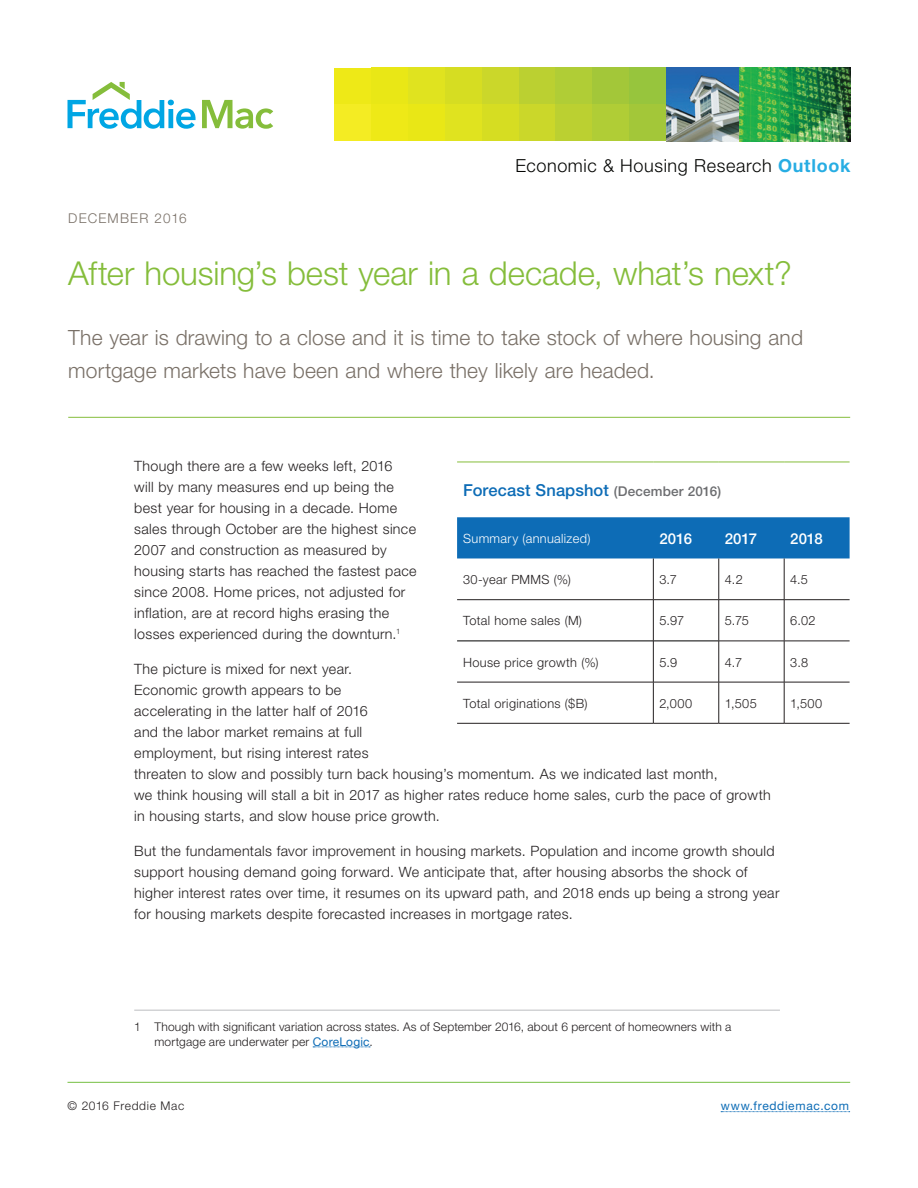
<style>
.page{position:relative;width:918px;height:1188px;background:#fff}
.page>*{position:absolute;margin:0;border:0;box-sizing:border-box;transform-origin:0 0}
.t1{font:300 33px "Helvetica Neue LT";letter-spacing:-.005em;color:#85bd3b}
.t2{font:300 21px/33px "Helvetica Neue LT";letter-spacing:.005em;color:#797067}
.t3{font:300 18px "Helvetica Neue LT";letter-spacing:.035em;color:#040503}
.t4{font:500 16.5px "Helvetica Neue LT";letter-spacing:.005em;color:#0d6cb6}
.t5{font:500 15px "Helvetica Neue LT";letter-spacing:-.005em;color:#fff}
.t6{font:300 14.25px/21px "Helvetica Neue LT";letter-spacing:.025em;color:#231f20}
.t7{font:300 13.5px "Helvetica Neue LT";letter-spacing:.08em;color:#797067}
.t8{font:300 12.75px "Helvetica Neue LT";letter-spacing:.025em;color:#231f20}
.t9{font:300 12.75px "Helvetica Neue LT";letter-spacing:.03em;color:#fff}
.t10{font:300 12px/14.4px "Helvetica Neue LT";letter-spacing:.015em;color:#231f20}
.t11{font:12px "Helvetica Neue LT";letter-spacing:.055em;color:#0d6cb6}
.t12{font:300 12px "Helvetica Neue LT";letter-spacing:.05em;color:#231f20}
.s1{font-weight:700;color:#27ade3}
.s2{font-size:13.5px;color:#6c6d70}
.s3{font-weight:400;color:#0d6cb6}
</style>
<div class="page">
<hr style="left:68px;top:1082px;width:782px;height:1px;background:#76c043">
<svg style="left:721px;top:1111px;width:129px;height:1px"></svg>
<svg style="left:202px;top:100px;width:71px;height:29px"></svg>
<svg style="left:68px;top:82px;width:128px;height:47px"></svg>
<div style="left:371px;top:68px;width:37px;height:36px;background:#e9e716"></div>
<div style="left:371px;top:104px;width:37px;height:37px;background:#eee917"></div>
<div style="left:334px;top:68px;width:37px;height:36px;background:#eee917"></div>
<div style="left:334px;top:104px;width:37px;height:37px;background:#f4ec23"></div>
<div style="left:408px;top:68px;width:37px;height:36px;background:#e0e31f"></div>
<div style="left:408px;top:104px;width:37px;height:37px;background:#e9e716"></div>
<div style="left:445px;top:68px;width:37px;height:36px;background:#d6dd22"></div>
<div style="left:445px;top:104px;width:37px;height:37px;background:#e0e31f"></div>
<div style="left:482px;top:68px;width:37px;height:36px;background:#cbd72a"></div>
<div style="left:482px;top:104px;width:37px;height:37px;background:#d6dd22"></div>
<div style="left:519px;top:68px;width:37px;height:36px;background:#bbd031"></div>
<div style="left:519px;top:104px;width:37px;height:37px;background:#cbd72a"></div>
<div style="left:556px;top:68px;width:36px;height:36px;background:#b0cd36"></div>
<div style="left:556px;top:104px;width:36px;height:37px;background:#bbd031"></div>
<div style="left:592px;top:68px;width:37px;height:36px;background:#a3c739"></div>
<div style="left:592px;top:104px;width:37px;height:37px;background:#b0cd36"></div>
<div style="left:629px;top:68px;width:37px;height:36px;background:#97c53d"></div>
<div style="left:629px;top:104px;width:37px;height:37px;background:#a3c739"></div>
<img style="left:666px;top:68px;width:184px;height:73px">
<hr style="left:68px;top:417px;width:782px;height:1px;background:#85bd3b">
<hr style="left:134px;top:1010px;width:646px;height:1px;background:#bcbdc0">
<svg style="left:313px;top:1047px;width:57px;height:1px"></svg>
<div style="left:457px;top:517px;width:393px;height:41px;background:#0d6cb6"></div>
<hr style="left:719px;top:599px;width:65px;height:1px;background:#231f20">
<hr style="left:784px;top:599px;width:66px;height:1px;background:#231f20">
<hr style="left:719px;top:641px;width:65px;height:1px;background:#231f20">
<hr style="left:784px;top:641px;width:66px;height:1px;background:#231f20">
<hr style="left:719px;top:682px;width:65px;height:1px;background:#231f20">
<hr style="left:784px;top:682px;width:66px;height:1px;background:#231f20">
<hr style="left:719px;top:723px;width:65px;height:1px;background:#231f20">
<hr style="left:784px;top:723px;width:66px;height:1px;background:#231f20">
<hr style="left:457px;top:462px;width:196px;height:1px;background:#85bd3b">
<hr style="left:653px;top:462px;width:66px;height:1px;background:#85bd3b">
<hr style="left:719px;top:462px;width:65px;height:1px;background:#85bd3b">
<hr style="left:784px;top:462px;width:66px;height:1px;background:#85bd3b">
<hr style="left:653px;top:599px;width:66px;height:1px;background:#231f20">
<hr style="left:653px;top:682px;width:66px;height:1px;background:#231f20">
<hr style="left:653px;top:723px;width:66px;height:1px;background:#231f20">
<hr style="left:654px;top:641px;width:65px;height:1px;background:#000">
<hr style="left:457px;top:599px;width:196px;height:1px;background:#231f20">
<hr style="left:457px;top:682px;width:196px;height:1px;background:#231f20">
<hr style="left:457px;top:723px;width:196px;height:1px;background:#231f20">
<hr style="left:457px;top:641px;width:196px;height:1px;background:#000">
<hr style="left:653px;top:558px;width:1px;height:42px;background:#231f20">
<hr style="left:653px;top:600px;width:1px;height:41px;background:#231f20">
<hr style="left:653px;top:641px;width:1px;height:41px;background:#231f20">
<hr style="left:653px;top:682px;width:1px;height:41px;background:#231f20">
<hr style="left:719px;top:558px;width:1px;height:42px;background:#231f20">
<hr style="left:784px;top:558px;width:1px;height:42px;background:#231f20">
<hr style="left:719px;top:600px;width:1px;height:41px;background:#231f20">
<hr style="left:784px;top:600px;width:1px;height:41px;background:#231f20">
<hr style="left:719px;top:641px;width:1px;height:41px;background:#231f20">
<hr style="left:784px;top:641px;width:1px;height:41px;background:#231f20">
<hr style="left:719px;top:682px;width:1px;height:41px;background:#231f20">
<hr style="left:784px;top:682px;width:1px;height:41px;background:#231f20">
<p class="t3" style="left:515px;top:154px;width:337px">Economic &amp; Housing Research <span class="s1">Outlook</span></p>
<p class="t7" style="left:68px;top:210px;width:120px">DECEMBER 2016</p>
<h1 class="t1" style="left:68px;top:253px;width:725px">After housing’s best year in a decade, what’s next?</h1>
<h2 class="t2" style="left:68px;top:321px;width:736px">The year is drawing to a close and it is time to take stock of where housing and mortgage markets have been and where they likely are headed.</h2>
<p class="t6" style="left:134px;top:455px;width:284px">Though there are a few weeks left, 2016<br>will by many measures end up being the best year for housing in a decade. Home sales through October are the highest since 2007 and construction as measured by housing starts has reached the fastest pace since 2008. Home prices, not adjusted for inflation, are at record highs erasing the losses experienced during the downturn.<sup>1</sup></p>
<p class="t6" style="left:134px;top:658px;width:638px">The picture is mixed for next year.<br>Economic growth appears to be<br>accelerating in the latter half of 2016<br>and the labor market remains at full<br>employment, but rising interest rates<br>threaten to slow and possibly turn back housing’s momentum. As we indicated last month,<br>we think housing will stall a bit in 2017 as higher rates reduce home sales, curb the pace of growth in housing starts, and slow house price growth.</p>
<p class="t6" style="left:134px;top:840px;width:647px">But the fundamentals favor improvement in housing markets. Population and income growth should support housing demand going forward. We anticipate that, after housing absorbs the shock of higher interest rates over time, it resumes on its upward path, and 2018 ends up being a strong year for housing markets despite forecasted increases in mortgage rates.</p>
<p class="t4" style="left:463px;top:480px;width:260px">Forecast Snapshot <span class="s2">(December 2016)</span></p>
<p class="t9" style="left:463px;top:531px;width:129px">Summary (annualized)</p>
<p class="t5" style="left:659px;top:529px;width:34px">2016</p>
<p class="t5" style="left:725px;top:529px;width:34px">2017</p>
<p class="t5" style="left:790px;top:529px;width:34px">2018</p>
<p class="t8" style="left:463px;top:572px;width:109px">30-year PMMS (%)</p>
<p class="t8" style="left:659px;top:572px;width:19px">3.7</p>
<p class="t8" style="left:725px;top:572px;width:19px">4.2</p>
<p class="t8" style="left:790px;top:572px;width:19px">4.5</p>
<p class="t8" style="left:463px;top:613px;width:120px">Total home sales (M)</p>
<p class="t8" style="left:659px;top:613px;width:26px">5.97</p>
<p class="t8" style="left:725px;top:613px;width:26px">5.75</p>
<p class="t8" style="left:790px;top:613px;width:27px">6.02</p>
<p class="t8" style="left:463px;top:654px;width:137px">House price growth (%)</p>
<p class="t8" style="left:659px;top:654px;width:19px">5.9</p>
<p class="t8" style="left:725px;top:654px;width:19px">4.7</p>
<p class="t8" style="left:790px;top:654px;width:20px">3.8</p>
<p class="t8" style="left:463px;top:695px;width:126px">Total originations ($B)</p>
<p class="t8" style="left:659px;top:695px;width:34px">2,000</p>
<p class="t8" style="left:725px;top:695px;width:34px">1,505</p>
<p class="t8" style="left:790px;top:695px;width:34px">1,500</p>
<p class="t10" style="left:154px;top:1020px;width:578px;text-indent:-20px">1 Though with significant variation across states. As of September 2016, about 6 percent of homeowners with a mortgage are underwater per <span class="s3">CoreLogic</span>.</p>
<p class="t12" style="left:67px;top:1099px;width:118px">© 2016 Freddie Mac</p>
<p class="t11" style="left:721px;top:1099px;width:130px">www.freddiemac.com</p>
</div>
